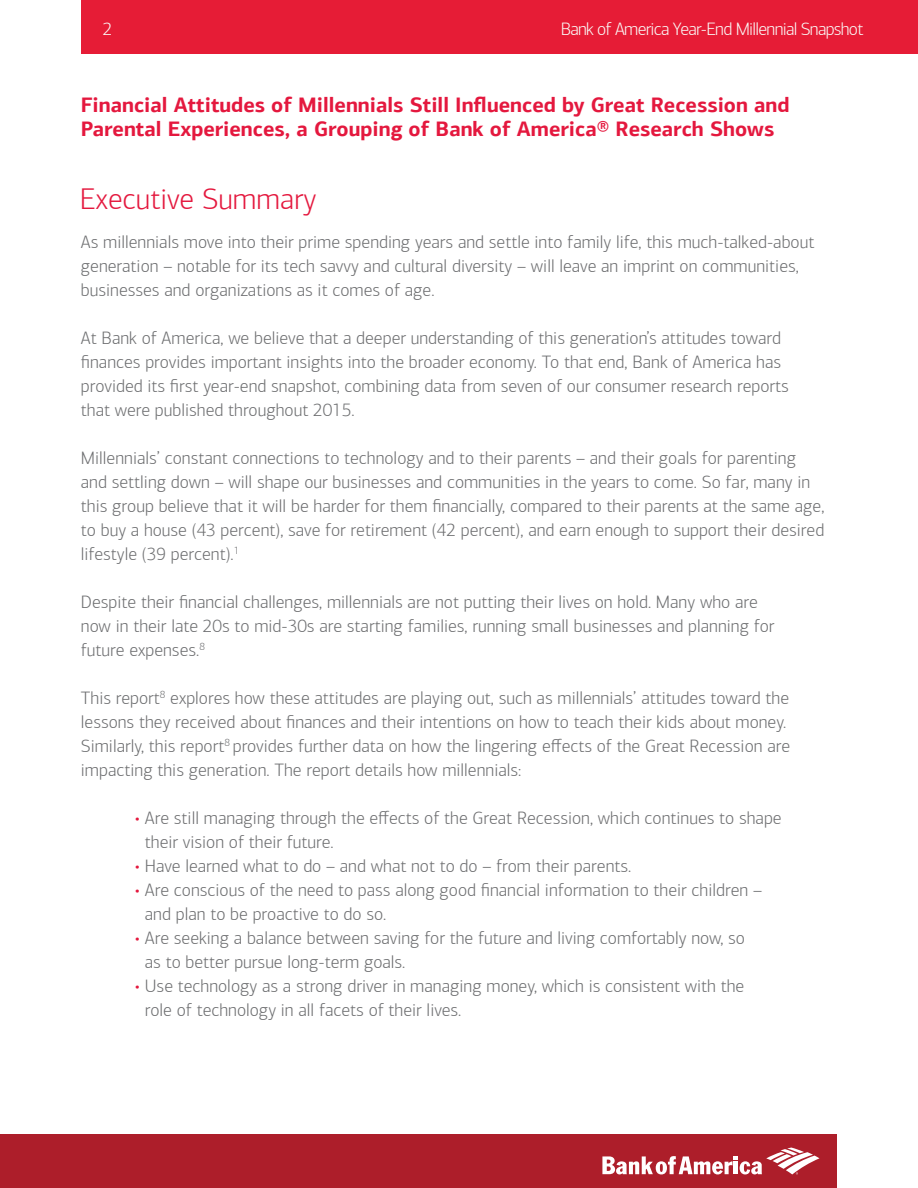
<style>
.page{position:relative;width:918px;height:1188px;background:#fff}
.page>*{position:absolute;margin:0;border:0;box-sizing:border-box;transform-origin:0 0}
.t1{font:300 30px "Connections";color:#e4183e}
.t2{font:700 21px/24px "Connections";color:#e4183e}
.t3{font:300 18px/24px "Connections";color:#6d6e70}
.t4{font:300 18px "Connections";letter-spacing:-.04em;color:#faf9f6}
.s1{color:#e4183e}
</style>
<div class="page">
<div style="left:81px;top:0;width:837px;height:54px;background:#e61c36"></div>
<div style="left:0;top:1134px;width:837px;height:54px;background:#ad1e2a"></div>
<svg style="left:602px;top:1148px;width:218px;height:26px"></svg>
<p class="t4" style="left:103px;top:18px;width:11px">2</p>
<p class="t4" style="left:561px;top:18px;width:304px">Bank of America Year-End Millennial Snapshot</p>
<p class="t2" style="left:81px;top:93px;width:710px">Financial Attitudes of Millennials Still Influenced by Great Recession and<br>Parental Experiences, a Grouping of Bank of America® Research Shows</p>
<h1 class="t1" style="left:80px;top:182px;width:238px">Executive Summary</h1>
<p class="t3" style="left:81px;top:230px;width:735px">As millennials move into their prime spending years and settle into family life, this much-talked-about generation – notable for its tech savvy and cultural diversity – will leave an imprint on communities, businesses and organizations as it comes of age.</p>
<p class="t3" style="left:81px;top:326px;width:710px">At Bank of America, we believe that a deeper understanding of this generation’s attitudes toward finances provides important insights into the broader economy. To that end, Bank of America has provided its first year-end snapshot, combining data from seven of our consumer research reports that were published throughout 2015.</p>
<p class="t3" style="left:81px;top:446px;width:745px">Millennials’ constant connections to technology and to their parents – and their goals for parenting and settling down – will shape our businesses and communities in the years to come. So far, many in this group believe that it will be harder for them financially, compared to their parents at the same age, to buy a house (43 percent), save for retirement (42 percent), and earn enough to support their desired lifestyle (39 percent).<sup>1</sup></p>
<p class="t3" style="left:81px;top:590px;width:695px">Despite their financial challenges, millennials are not putting their lives on hold. Many who are now in their late 20s to mid-30s are starting families, running small businesses and planning for future expenses.<sup>8</sup></p>
<p class="t3" style="left:81px;top:686px;width:711px">This report<sup>8</sup> explores how these attitudes are playing out, such as millennials’ attitudes toward the lessons they received about finances and their intentions on how to teach their kids about money.<br>Similarly, this report<sup>8</sup> provides further data on how the lingering effects of the Great Recession are impacting this generation. The report details how millennials:</p>
<p class="t3" style="left:145px;top:806px;width:638px;text-indent:-10px"><span class="s1">•</span> Are still managing through the effects of the Great Recession, which continues to shape their vision of their future.</p>
<p class="t3" style="left:135px;top:854px;width:498px"><span class="s1">•</span> Have learned what to do – and what not to do – from their parents.</p>
<p class="t3" style="left:145px;top:878px;width:619px;text-indent:-10px"><span class="s1">•</span> Are conscious of the need to pass along good financial information to their children – and plan to be proactive to do so.</p>
<p class="t3" style="left:145px;top:926px;width:602px;text-indent:-10px"><span class="s1">•</span> Are seeking a balance between saving for the future and living comfortably now, so as to better pursue long-term goals.</p>
<p class="t3" style="left:145px;top:974px;width:601px;text-indent:-10px"><span class="s1">•</span> Use technology as a strong driver in managing money, which is consistent with the role of technology in all facets of their lives.</p>
</div>
